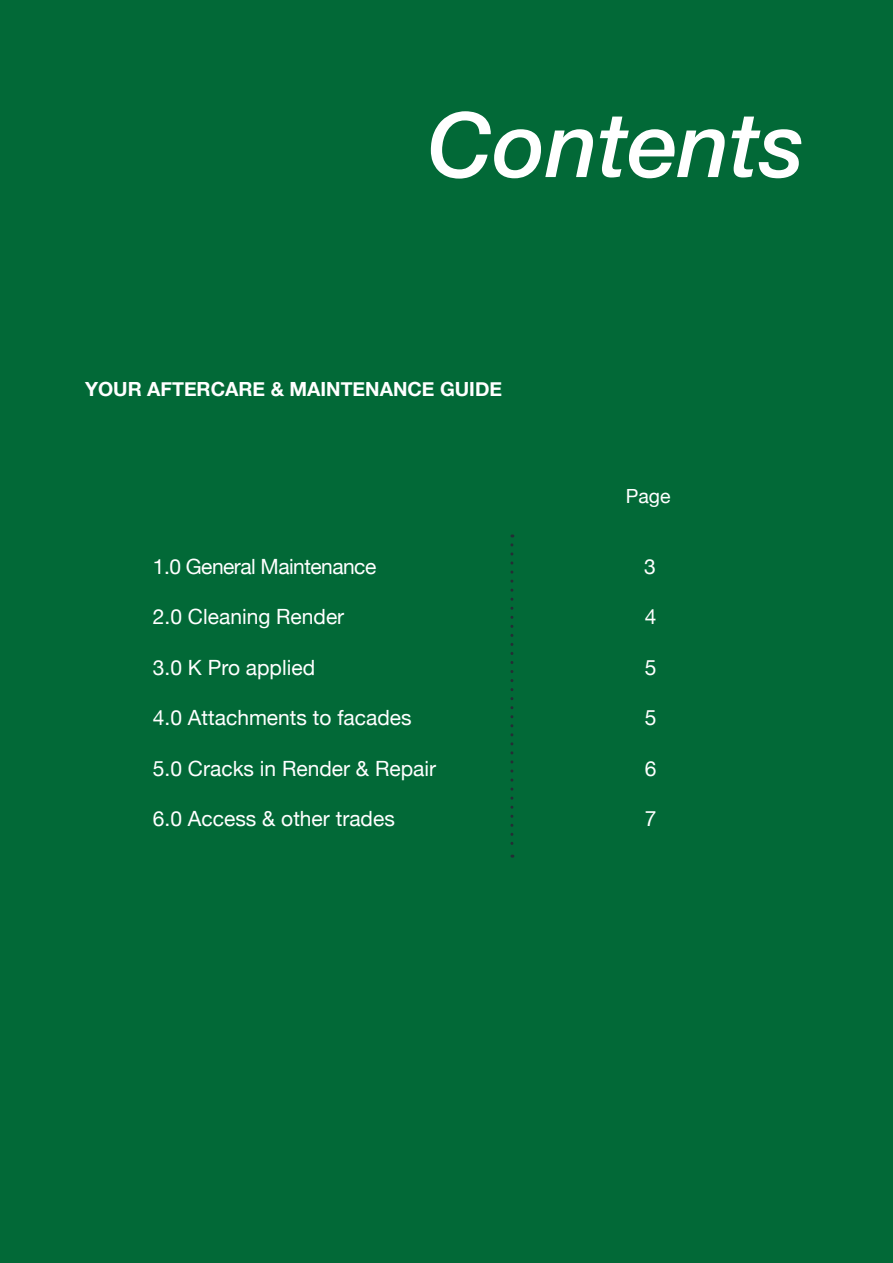
<style>
.page{position:relative;width:893px;height:1263px;background:#026937}
.page>*{position:absolute;margin:0;border:0;box-sizing:border-box;transform-origin:0 0}
.t1{font:italic 500 90px "Helvetica Neue";color:#fff}
.t2{font:21px "Helvetica Neue";color:#fff}
.t3{font:21px "Helvetica Neue";letter-spacing:-.025em;color:#fff}
.t4{font:700 19.5px "Helvetica Neue";color:#fff}
.t5{font:19.5px "Helvetica Neue";color:#fff}
</style>
<div class="page">
<svg style="left:510px;top:545px;width:3px;height:313px"></svg>
<h1 class="t1" style="left:428px;top:68px;width:378px">Contents</h1>
<p class="t4" style="left:85px;top:374px;width:419px">YOUR AFTERCARE &amp; MAINTENANCE GUIDE</p>
<p class="t5" style="left:626px;top:482px;width:46px">Page</p>
<p class="t3" style="left:153px;top:551px;width:225px">1.0 General Maintenance</p>
<p class="t2" style="left:644px;top:551px;width:13px">3</p>
<p class="t2" style="left:153px;top:602px;width:193px">2.0 Cleaning Render</p>
<p class="t2" style="left:645px;top:602px;width:13px">4</p>
<p class="t2" style="left:153px;top:652px;width:164px">3.0 K Pro applied</p>
<p class="t2" style="left:645px;top:652px;width:13px">5</p>
<p class="t2" style="left:153px;top:702px;width:260px">4.0 Attachments to facades</p>
<p class="t2" style="left:645px;top:702px;width:13px">5</p>
<p class="t2" style="left:153px;top:753px;width:285px">5.0 Cracks in Render &amp; Repair</p>
<p class="t2" style="left:645px;top:753px;width:13px">6</p>
<p class="t2" style="left:153px;top:803px;width:243px">6.0 Access &amp; other trades</p>
<p class="t2" style="left:645px;top:803px;width:13px">7</p>
</div>
